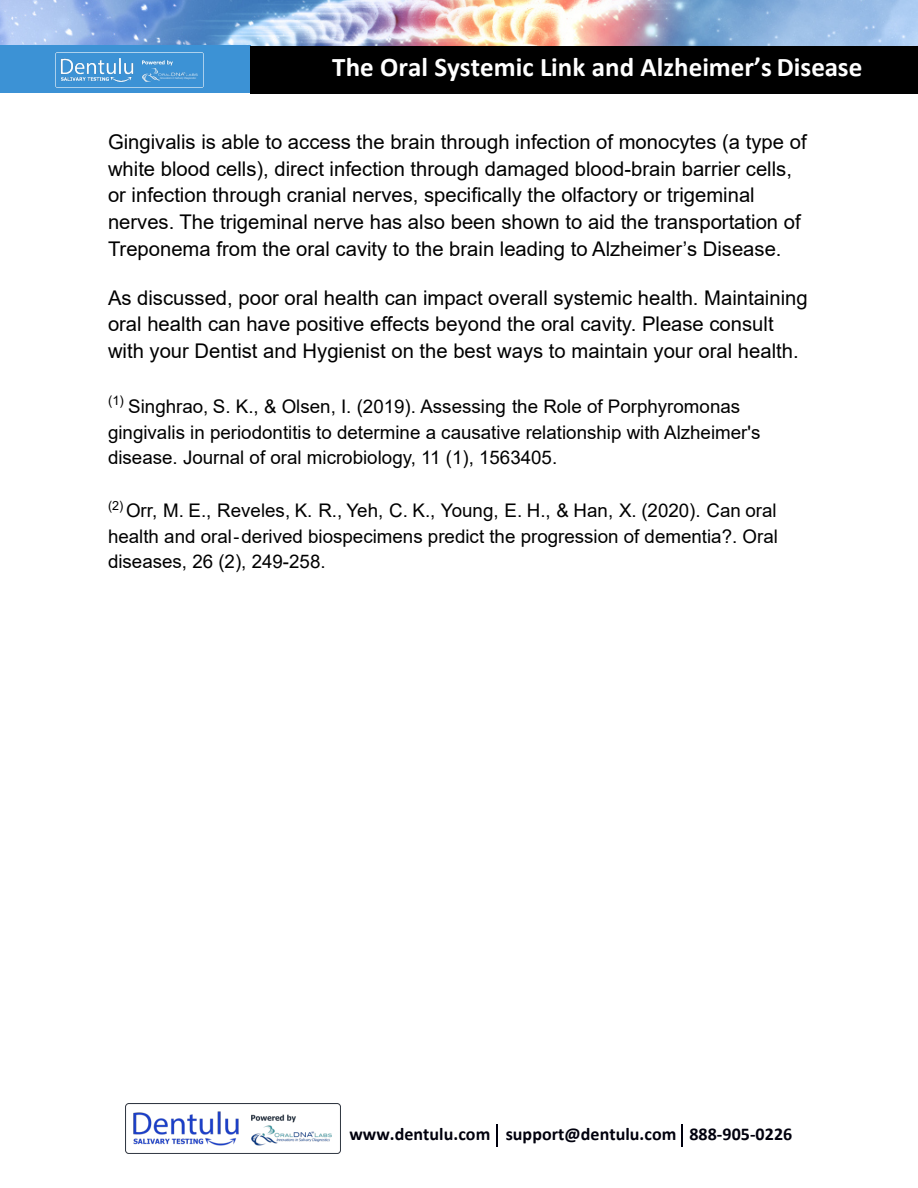
<style>
.page{position:relative;width:918px;height:1188px;background:#fff}
.page>*{position:absolute;margin:0;border:0;box-sizing:border-box;transform-origin:0 0}
.t1{font:700 27px "Calibri";color:#fff}
.t2{font:20.25px/26.8px "Arial";color:#000}
.t3{font:18.75px/25.3px "Arial";color:#000}
.t4{font:700 18px "Calibri";letter-spacing:.005em;color:#00000d}
.s1{font-family:"MS P Gothic"}
</style>
<div class="page">
<img style="left:0;top:0;width:918px;height:46px">
<div style="left:0;top:46px;width:250px;height:47px;background:#3c92d5"></div>
<div style="left:250px;top:46px;width:668px;height:47px;background:#000"></div>
<img style="left:55px;top:53px;width:149px;height:34px">
<img style="left:125px;top:1103px;width:215px;height:50px">
<svg style="left:497px;top:1124px;width:1px;height:23px"></svg>
<svg style="left:681px;top:1124px;width:1px;height:23px"></svg>
<h1 class="t1" style="left:332px;top:56px;width:532px">The Oral Systemic Link and Alzheimer’s Disease</h1>
<p class="t2" style="left:108px;top:130px;width:700px">Gingivalis is able to access the brain through infection of monocytes (a type of white blood cells), direct infection through damaged blood-brain barrier cells, or infection through cranial nerves, specifically the olfactory or trigeminal nerves. The trigeminal nerve has also been shown to aid the transportation of Treponema from the oral cavity to the brain leading to Alzheimer’s Disease.</p>
<p class="t2" style="left:108px;top:286px;width:701px">As discussed, poor oral health can impact overall systemic health. Maintaining oral health can have positive effects beyond the oral cavity. Please consult with your Dentist and Hygienist on the best ways to maintain your oral health.</p>
<p class="t3" style="left:108px;top:396px;width:654px"><sup>(1)</sup> Singhrao, S. K., &amp; Olsen, I. (2019). Assessing the Role of Porphyromonas gingivalis in periodontitis to determine a causative relationship with Alzheimer's disease. Journal of oral microbiology, 11 (1), 1563405.</p>
<p class="t3" style="left:108px;top:500px;width:671px;text-align:justify"><sup>(2)</sup> Orr, M. E., Reveles, K. R., Yeh, C. K., Young, E. H., &amp; Han, X. (2020). Can oral health and oral<span class="s1">‐</span>derived biospecimens predict the progression of dementia?. Oral diseases, 26 (2), 249-258.</p>
<p class="t4" style="left:349px;top:1126px;width:444px">www.dentulu.com support@dentulu.com 888-905-0226</p>
</div>
